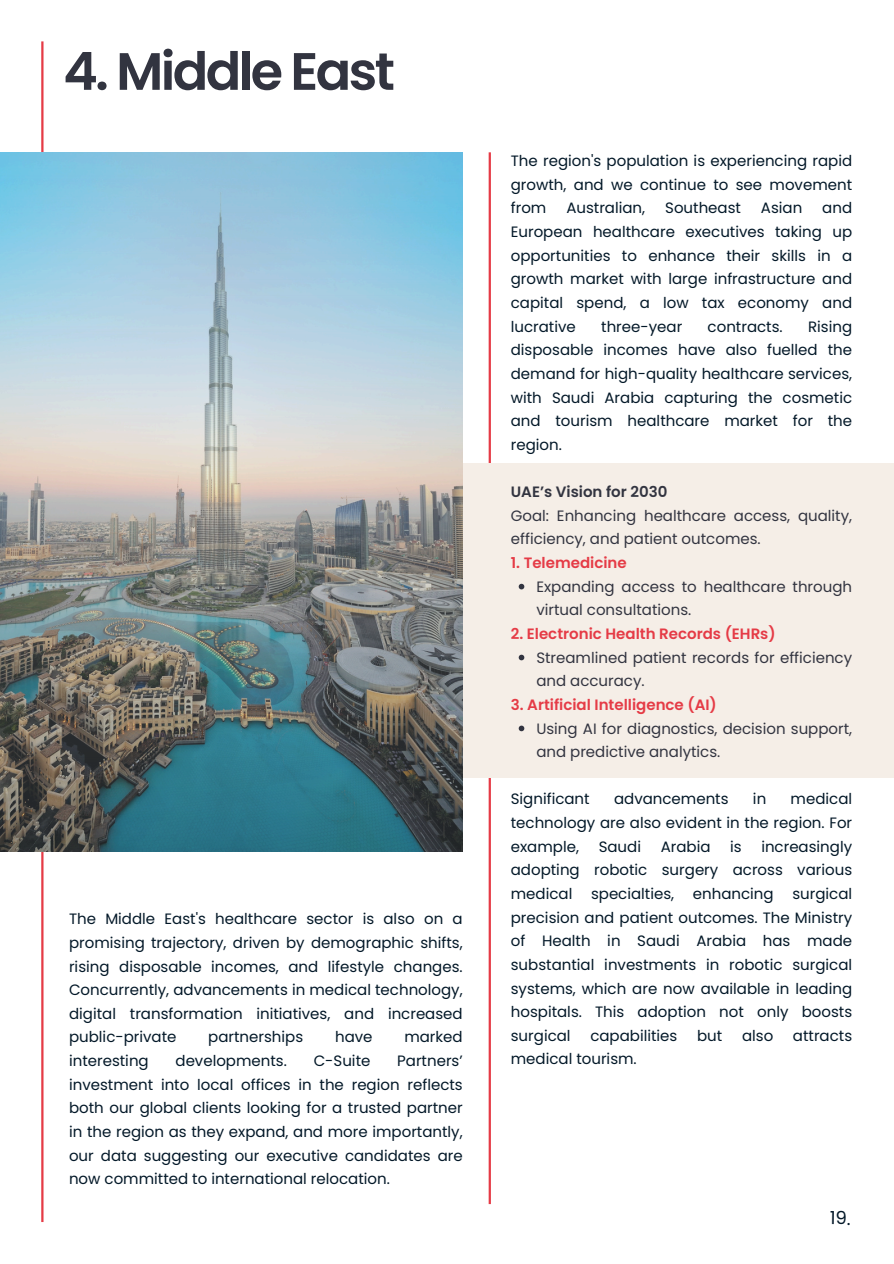
<style>
.page{position:relative;width:894px;height:1264px;background:#fff}
.page>*{position:absolute;margin:0;border:0;box-sizing:border-box;transform-origin:0 0}
.t1{font:600 52.5px "Poppins";letter-spacing:-.05em;color:#323440}
.t2{font:15px/23.7px "Poppins";color:#031828;text-align:justify}
.t3{font:15px/23.7px "Poppins";color:#323440}
.t4{font:600 15px "Poppins";color:#e53b46}
.t5{font:600 15px "Poppins";color:#323440}
</style>
<div class="page">
<hr style="left:41px;top:41px;width:2px;height:1180px;background:#e53b46">
<hr style="left:488px;top:152px;width:3px;height:1051px;background:#e53b46">
<div style="left:462px;top:463px;width:431px;height:315px;background:#f5eee7"></div>
<img style="left:0;top:152px;width:462px;height:699px">
<svg style="left:518px;top:584px;width:6px;height:5px"></svg>
<svg style="left:518px;top:654px;width:6px;height:6px"></svg>
<svg style="left:518px;top:725px;width:6px;height:6px"></svg>
<p class="t1" style="left:63px;top:35px;width:333px">4. Middle East</p>
<p class="t2" style="left:69px;top:907px;width:395px">The Middle East's healthcare sector is also on a promising trajectory, driven by demographic shifts, rising disposable incomes, and lifestyle changes.<br>Concurrently, advancements in medical technology, digital transformation initiatives, and increased public-private</p>
<p class="t2" style="left:208px;top:1025px;width:96px">partnerships</p>
<p class="t2" style="left:335px;top:1025px;width:39px">have</p>
<p class="t2" style="left:404px;top:1025px;width:60px">marked</p>
<p class="t2" style="left:69px;top:1048px;width:81px">interesting</p>
<p class="t2" style="left:175px;top:1048px;width:113px">developments.</p>
<p class="t2" style="left:313px;top:1048px;width:58px">C-Suite</p>
<p class="t2" style="left:69px;top:1048px;width:395px;text-indent:328px">Partners’ investment into local offices in the region reflects both our global clients looking for a trusted partner in the region as they expand, and more importantly, our data suggesting our executive candidates are now committed to international relocation.</p>
<h1 class="t2" style="left:510px;top:149px;width:343px">The region's population is experiencing rapid growth, and we continue to see movement from</h1>
<h1 class="t2" style="left:566px;top:196px;width:80px">Australian,</h1>
<h1 class="t2" style="left:665px;top:196px;width:77px">Southeast</h1>
<h1 class="t2" style="left:760px;top:196px;width:43px">Asian</h1>
<h1 class="t2" style="left:510px;top:196px;width:343px;text-indent:311px">and European healthcare executives taking up opportunities to enhance their skills in a growth market with large infrastructure and capital spend, a low tax economy and lucrative</h1>
<h1 class="t2" style="left:510px;top:314px;width:343px;text-indent:297px">Rising disposable incomes have also fuelled the demand for high-quality healthcare services, with Saudi Arabia capturing the cosmetic and tourism healthcare market for the region.</h1>
<p class="t5" style="left:510px;top:481px;width:158px">UAE’s Vision for 2030</p>
<p class="t3" style="left:510px;top:503px;width:343px">Goal: Enhancing healthcare access, quality, efficiency, and patient outcomes.</p>
<p class="t4" style="left:510px;top:552px;width:117px">1. Telemedicine</p>
<p class="t3" style="left:536px;top:574px;width:317px">Expanding access to healthcare through virtual consultations.</p>
<p class="t4" style="left:510px;top:623px;width:266px">2. Electronic Health Records (EHRs)</p>
<p class="t3" style="left:536px;top:645px;width:317px">Streamlined patient records for efficiency and accuracy.</p>
<p class="t4" style="left:510px;top:694px;width:207px">3. Artificial Intelligence (AI)</p>
<p class="t3" style="left:536px;top:716px;width:317px">Using AI for diagnostics, decision support, and predictive analytics.</p>
<h3 class="t2" style="left:510px;top:787px;width:80px">Significant</h3>
<h3 class="t2" style="left:614px;top:787px;width:116px">advancements</h3>
<h3 class="t2" style="left:752px;top:787px;width:15px">in</h3>
<h1 class="t2" style="left:601px;top:314px;width:82px">three-year</h1>
<h1 class="t2" style="left:707px;top:314px;width:77px">contracts.</h1>
<h3 class="t2" style="left:510px;top:787px;width:343px;text-indent:280px">medical technology are also evident in the region. For example,</h3>
<h3 class="t2" style="left:510px;top:834px;width:343px;text-indent:250px">increasingly adopting robotic surgery across various medical specialties, enhancing surgical precision and patient outcomes. The Ministry of Health in Saudi Arabia has made substantial investments in robotic surgical systems, which are now available in leading hospitals. This adoption not only boosts surgical</h3>
<h3 class="t2" style="left:598px;top:834px;width:44px">Saudi</h3>
<h3 class="t2" style="left:660px;top:834px;width:51px">Arabia</h3>
<h3 class="t2" style="left:730px;top:834px;width:13px">is</h3>
<h3 class="t2" style="left:590px;top:1023px;width:88px">capabilities</h3>
<h3 class="t2" style="left:697px;top:1023px;width:27px">but</h3>
<h3 class="t2" style="left:741px;top:1023px;width:33px">also</h3>
<h3 class="t2" style="left:792px;top:1023px;width:61px">attracts</h3>
<h3 class="t2" style="left:510px;top:1047px;width:127px">medical tourism.</h3>
</div>
